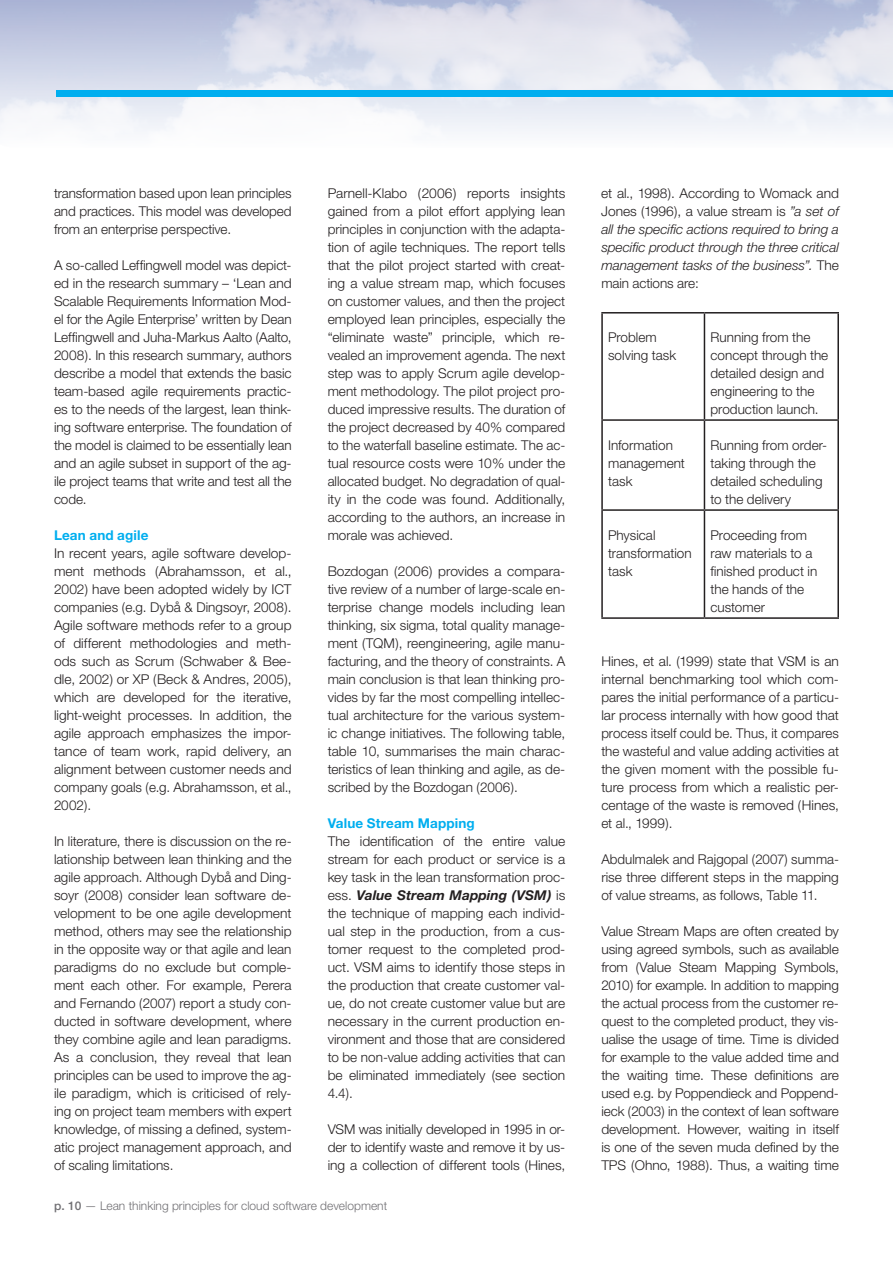
<style>
.page{position:relative;width:893px;height:1263px;background:#fff}
.page>*{position:absolute;margin:0;border:0;box-sizing:border-box;transform-origin:0 0}
.t1{font:300 13.5px/18px "Helvetica Neue";color:#231f20;text-align:justify}
.t2{font:italic 300 13.5px/18px "Helvetica Neue";letter-spacing:-.01em;color:#231f20;text-align:justify}
.t3{font:700 13.5px "Helvetica Neue";letter-spacing:.01em;color:#00aeef}
.t4{font:300 12px "Helvetica Neue";color:#717074}
.s1{font-weight:700;font-style:italic}
.s2{font-weight:500}
.s3{font-style:normal}
</style>
<div class="page">
<img style="left:0;top:0;width:893px;height:132px">
<div style="left:56px;top:91px;width:837px;height:6px;background:#00aeef"></div>
<hr style="left:601px;top:312px;width:103px;height:2px;background:#231f20">
<hr style="left:601px;top:314px;width:2px;height:105px;background:#231f20">
<hr style="left:704px;top:312px;width:135px;height:2px;background:#231f20">
<hr style="left:704px;top:314px;width:1px;height:105px;background:#231f20">
<hr style="left:837px;top:314px;width:2px;height:105px;background:#231f20">
<hr style="left:601px;top:419px;width:103px;height:2px;background:#231f20">
<hr style="left:601px;top:421px;width:2px;height:88px;background:#231f20">
<hr style="left:704px;top:419px;width:135px;height:2px;background:#231f20">
<hr style="left:704px;top:421px;width:1px;height:88px;background:#231f20">
<hr style="left:837px;top:421px;width:2px;height:88px;background:#231f20">
<hr style="left:601px;top:509px;width:103px;height:2px;background:#231f20">
<hr style="left:601px;top:511px;width:2px;height:106px;background:#231f20">
<hr style="left:704px;top:509px;width:135px;height:2px;background:#231f20">
<hr style="left:704px;top:511px;width:1px;height:106px;background:#231f20">
<hr style="left:837px;top:511px;width:2px;height:106px;background:#231f20">
<hr style="left:601px;top:617px;width:103px;height:2px;background:#231f20">
<hr style="left:704px;top:617px;width:135px;height:2px;background:#231f20">
<p class="t1" style="left:54px;top:184px;width:239px">transformation based upon lean principles and practices. This model was developed from an enterprise perspective.</p>
<p class="t1" style="left:54px;top:256px;width:239px">A so-called Leffingwell model was depict&shy;ed in the research summary – ‘Lean and Scalable Requirements Information Mod&shy;el for the Agile Enterprise’ written by Dean Leffingwell and Juha-Markus Aalto (Aalto, 2008). In this research summary, authors describe a model that extends the basic team-based agile requirements practic&shy;es to the needs of the largest, lean think&shy;ing software enterprise. The foundation of the model is claimed to be essentially lean and an agile subset in support of the ag&shy;ile project teams that write and test all the code.</p>
<p class="t3" style="left:54px;top:527px;width:96px">Lean and agile</p>
<p class="t1" style="left:54px;top:544px;width:239px">In recent years, agile software develop&shy;ment methods (Abrahamsson, et al., 2002) have been adopted widely by ICT companies (e.g. Dybå &amp; Dingsoyr, 2008).<br>Agile software methods refer to a group of different methodologies and meth&shy;ods such as Scrum (Schwaber &amp; Bee&shy;dle, 2002) or XP (Beck &amp; Andres, 2005), which are developed for the iterative, light-weight processes. In addition, the agile approach emphasizes the impor&shy;tance of team work, rapid delivery, an alignment between customer needs and company goals (e.g. Abrahamsson, et al., 2002).</p>
<p class="t1" style="left:54px;top:832px;width:239px">In literature, there is discussion on the re&shy;lationship between lean thinking and the agile approach. Although Dybå and Ding&shy;soyr (2008) consider lean software de&shy;velopment to be one agile development method, others may see the relationship in the opposite way or that agile and lean paradigms do no exclude but comple&shy;ment each other. For example, Perera and Fernando (2007) report a study con&shy;ducted in software development, where they combine agile and lean paradigms.<br>As a conclusion, they reveal that lean principles can be used to improve the ag&shy;ile paradigm, which is criticised of rely&shy;ing on project team members with expert knowledge, of missing a defined, system&shy;atic project management approach, and of scaling limitations.</p>
<p class="t1" style="left:328px;top:184px;width:239px">Parnell-Klabo (2006) reports insights gained from a pilot effort applying lean principles in conjunction with the adapta&shy;tion of agile techniques. The report tells that the pilot project started with creat&shy;ing a value stream map, which focuses on customer values, and then the project employed lean principles, especially the “eliminate waste” principle, which re&shy;vealed an improvement agenda. The next step was to apply Scrum agile develop&shy;ment methodology. The pilot project pro&shy;duced impressive results. The duration of the project decreased by 40% compared to the waterfall baseline estimate. The ac&shy;tual resource costs were 10% under the allocated budget. No degradation of qual&shy;ity in the code was found. Additionally, according to the authors, an increase in morale was achieved.</p>
<p class="t1" style="left:328px;top:562px;width:239px">Bozdogan (2006) provides a compara&shy;tive review of a number of large-scale en&shy;terprise change models including lean thinking, six sigma, total quality manage&shy;ment (TQM), reengineering, agile manu&shy;facturing, and the theory of constraints. A main conclusion is that lean thinking pro&shy;vides by far the most compelling intellec&shy;tual architecture for the various system&shy;ic change initiatives. The following table, table 10, summarises the main charac&shy;teristics of lean thinking and agile, as de&shy;scribed by the Bozdogan (2006).</p>
<p class="t3" style="left:328px;top:815px;width:149px">Value Stream Mapping</p>
<p class="t1" style="left:328px;top:832px;width:239px">The identification of the entire value stream for each product or service is a key task in the lean transformation proc&shy;ess. <span class="s1">Value Stream Mapping (VSM)</span> is the technique of mapping each individ&shy;ual step in the production, from a cus&shy;tomer request to the completed prod&shy;uct. VSM aims to identify those steps in the production that create customer val&shy;ue, do not create customer value but are necessary in the current production en&shy;vironment and those that are considered to be non-value adding activities that can be eliminated immediately (see section 4.4).</p>
<p class="t1" style="left:328px;top:1120px;width:239px">VSM was initially developed in 1995 in or&shy;der to identify waste and remove it by us&shy;ing a collection of different tools (Hines,</p>
<p class="t4" style="left:54px;top:1198px;width:335px"><span class="s2">p. 10</span> — Lean thinking principles for cloud software development</p>
<p class="t2" style="left:601px;top:184px;width:239px"><span class="s3">et al., 1998). According to Womack and Jones (1996), a value stream is</span> ”a set of all the specific actions required to bring a specific product through the three critical management tasks of the business”. <span class="s3">The main actions are:</span></p>
<p class="t1" style="left:608px;top:328px;width:70px">Problem solving task</p>
<p class="t1" style="left:710px;top:328px;width:119px;text-align:left">Running from the concept through the detailed design and engineering to the production launch.</p>
<p class="t1" style="left:608px;top:436px;width:78px;text-align:left">Information management task</p>
<p class="t1" style="left:710px;top:436px;width:118px;text-align:left">Running from order&shy;taking through the detailed scheduling to the delivery</p>
<p class="t1" style="left:608px;top:526px;width:85px;text-align:left">Physical transformation task</p>
<p class="t1" style="left:710px;top:526px;width:108px;text-align:left">Proceeding from raw materials to a finished product in the hands of the customer</p>
<p class="t1" style="left:601px;top:652px;width:239px">Hines, et al. (1999) state that VSM is an internal benchmarking tool which com&shy;pares the initial performance of a particu&shy;lar process internally with how good that process itself could be. Thus, it compares the wasteful and value adding activities at the given moment with the possible fu&shy;ture process from which a realistic per&shy;centage of the waste is removed (Hines, et al., 1999).</p>
<p class="t1" style="left:601px;top:850px;width:239px">Abdulmalek and Rajgopal (2007) summa&shy;rise three different steps in the mapping of value streams, as follows, Table 11.</p>
<p class="t1" style="left:601px;top:922px;width:239px">Value Stream Maps are often created by using agreed symbols, such as available from (Value Steam Mapping Symbols, 2010) for example. In addition to mapping the actual process from the customer re&shy;quest to the completed product, they vis&shy;ualise the usage of time. Time is divided for example to the value added time and the waiting time. These definitions are used e.g. by Poppendieck and Poppend&shy;ieck (2003) in the context of lean software development. However, waiting in itself is one of the seven muda defined by the TPS (Ohno, 1988). Thus, a waiting time</p>
</div>
